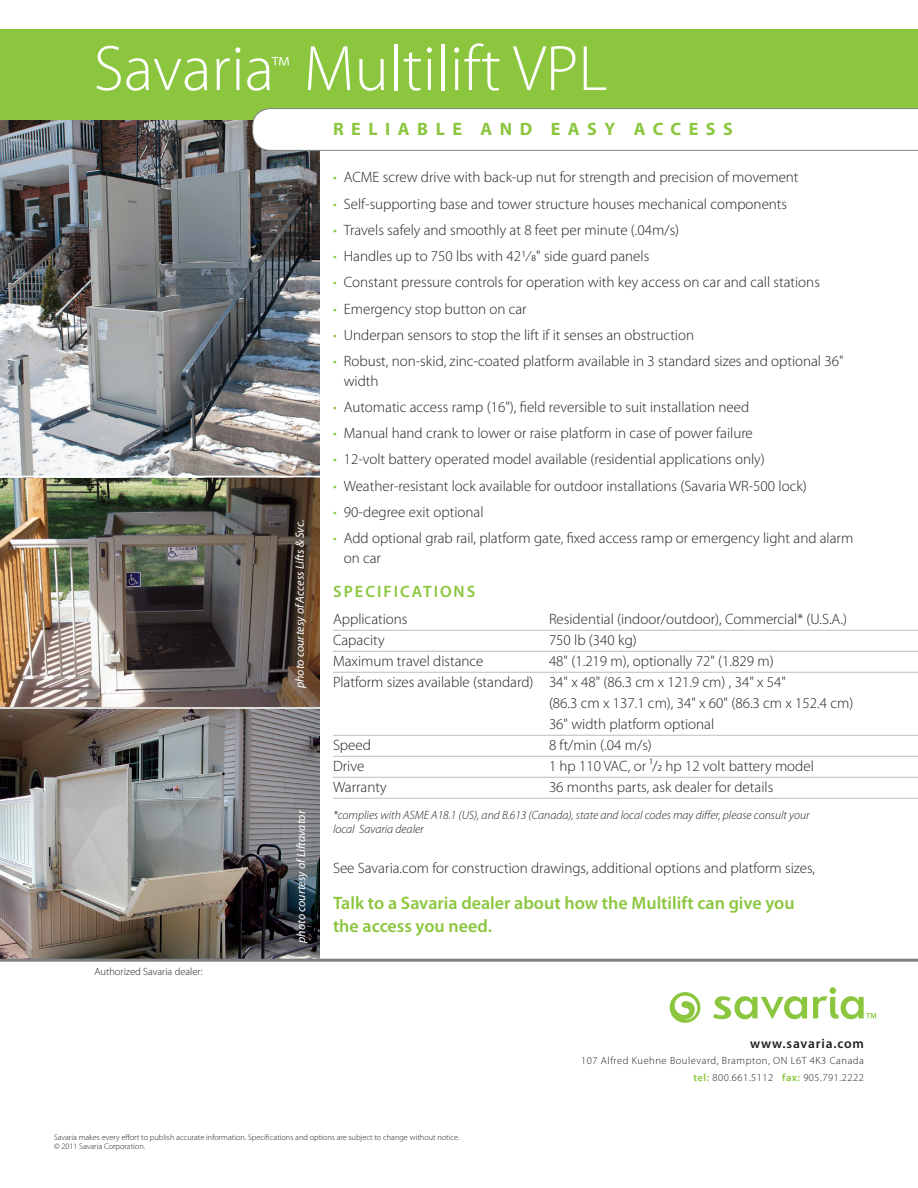
<style>
.page{position:relative;width:918px;height:1188px;background:#fff}
.page>*{position:absolute;margin:0;border:0;box-sizing:border-box;transform-origin:0 0}
.t1{font:300 64.8px "Myriad Pro";color:#fff}
.t2{font:600 18px/22.5px "Myriad Pro";color:#8bc63e}
.t3{font:700 18px "Myriad Pro";letter-spacing:.42em;color:#8bc63e}
.t4{font:600 16.5px "Myriad Pro";letter-spacing:.12em;color:#8bc63e}
.t5{font:300 15px/19.5px "Myriad Pro";color:#231f20}
.t6{font:600 13.5px "Myriad Pro";letter-spacing:.06em;color:#231f20}
.t7{font:italic 300 12px/13.5px "Myriad Pro";color:#231f20}
.t8{font:italic 12px "Myriad Pro";color:#fff}
.t9{font:300 10.5px/16.5px "Myriad Pro";letter-spacing:.05em;color:#231f20;text-align:right}
.t10{font:300 10.5px "Myriad Pro";color:#231f20}
.t11{font:300 8.25px/9px "Myriad Pro";color:#231f20}
.s1{color:#8bc63e}
.s2{font-weight:600;color:#8bc63e}
</style>
<div class="page">
<svg style="left:713px;top:996px;width:94px;height:23px"></svg>
<svg style="left:670px;top:992px;width:30px;height:31px"></svg>
<svg style="left:813px;top:987px;width:63px;height:32px"></svg>
<img style="left:0;top:119px;width:320px;height:840px">
<div style="left:0;top:29px;width:918px;height:90px;background:#8bc63e"></div>
<svg style="left:252px;top:108px;width:666px;height:43px"></svg>
<hr style="left:333px;top:630px;width:585px;height:1px;background:#bbbcbf">
<hr style="left:333px;top:651px;width:585px;height:1px;background:#bbbcbf">
<hr style="left:333px;top:672px;width:585px;height:1px;background:#bbbcbf">
<hr style="left:333px;top:735px;width:585px;height:1px;background:#bbbcbf">
<hr style="left:333px;top:756px;width:585px;height:1px;background:#bbbcbf">
<hr style="left:333px;top:777px;width:585px;height:1px;background:#bbbcbf">
<hr style="left:333px;top:798px;width:585px;height:1px;background:#bbbcbf">
<hr style="left:0;top:476px;width:323px;height:1px;background:#fff">
<hr style="left:0;top:707px;width:321px;height:2px;background:#fff">
<hr style="left:0;top:959px;width:918px;height:3px;background:#7e8083">
<h1 class="t1" style="left:94px;top:33px;width:515px">Savaria<sup>™</sup> Multilift VPL</h1>
<p class="t3" style="left:333px;top:117px;width:401px">RELIABLE AND EASY ACCESS</p>
<p class="t5" style="left:333px;top:168px;width:467px"><span class="s1">•</span> ACME screw drive with back-up nut for strength and precision of movement</p>
<p class="t5" style="left:333px;top:194px;width:456px"><span class="s1">•</span> Self-supporting base and tower structure houses mechanical components</p>
<p class="t5" style="left:333px;top:220px;width:348px"><span class="s1">•</span> Travels safely and smoothly at 8 feet per minute (.04m/s)</p>
<p class="t5" style="left:333px;top:247px;width:318px"><span class="s1">•</span> Handles up to 750 lbs with 421/8" side guard panels</p>
<p class="t5" style="left:333px;top:273px;width:488px"><span class="s1">•</span> Constant pressure controls for operation with key access on car and call stations</p>
<p class="t5" style="left:333px;top:299px;width:195px"><span class="s1">•</span> Emergency stop button on car</p>
<p class="t5" style="left:333px;top:325px;width:363px"><span class="s1">•</span> Underpan sensors to stop the lift if it senses an obstruction</p>
<p class="t5" style="left:344px;top:352px;width:501px;text-indent:-11px"><span class="s1">•</span> Robust, non-skid, zinc-coated platform available in 3 standard sizes and optional 36" width</p>
<p class="t5" style="left:333px;top:397px;width:418px"><span class="s1">•</span> Automatic access ramp (16"), field reversible to suit installation need</p>
<p class="t5" style="left:333px;top:424px;width:421px"><span class="s1">•</span> Manual hand crank to lower or raise platform in case of power failure</p>
<p class="t5" style="left:333px;top:450px;width:433px"><span class="s1">•</span> 12-volt battery operated model available (residential applications only)</p>
<p class="t5" style="left:333px;top:476px;width:475px"><span class="s1">•</span> Weather-resistant lock available for outdoor installations (Savaria WR-500 lock)</p>
<p class="t5" style="left:333px;top:502px;width:152px"><span class="s1">•</span> 90-degree exit optional</p>
<p class="t5" style="left:344px;top:529px;width:511px;text-indent:-11px"><span class="s1">•</span> Add optional grab rail, platform gate, fixed access ramp or emergency light and alarm on car</p>
<p class="t8" style="left:292px;top:688px;width:170px;rotate:-90deg">photo courtesy of Access Lifts &amp; Svc.</p>
<p class="t4" style="left:333px;top:581px;width:142px">Specifications</p>
<p class="t5" style="left:333px;top:610px;width:76px">Applications</p>
<p class="t5" style="left:549px;top:610px;width:300px">Residential (indoor/outdoor), Commercial* (U.S.A.)</p>
<p class="t5" style="left:333px;top:631px;width:53px">Capacity</p>
<p class="t5" style="left:549px;top:631px;width:89px">750 lb (340 kg)</p>
<p class="t5" style="left:333px;top:652px;width:152px">Maximum travel distance</p>
<p class="t5" style="left:549px;top:652px;width:226px">48" (1.219 m), optionally 72" (1.829 m)</p>
<p class="t5" style="left:333px;top:673px;width:455px">Platform sizes available (standard) 34" x 48" (86.3 cm x 121.9 cm) , 34" x 54"</p>
<p class="t5" style="left:549px;top:694px;width:306px">(86.3 cm x 137.1 cm), 34" x 60" (86.3 cm x 152.4 cm)</p>
<p class="t5" style="left:549px;top:715px;width:167px">36" width platform optional</p>
<p class="t5" style="left:333px;top:736px;width:39px">Speed</p>
<p class="t5" style="left:549px;top:736px;width:104px">8 ft/min (.04 m/s)</p>
<p class="t5" style="left:333px;top:757px;width:33px">Drive</p>
<p class="t5" style="left:549px;top:757px;width:266px">1 hp 110 VAC, or ¹/2 hp 12 volt battery model</p>
<p class="t5" style="left:333px;top:778px;width:55px">Warranty</p>
<p class="t5" style="left:549px;top:778px;width:226px">36 months parts, ask dealer for details</p>
<p class="t7" style="left:333px;top:809px;width:478px">*complies with ASME A18.1 (US), and B.613 (Canada), state and local codes may differ, please consult your local Savaria dealer</p>
<p class="t5" style="left:333px;top:858px;width:484px">See Savaria.com for construction drawings, additional options and platform sizes,</p>
<p class="t2" style="left:333px;top:891px;width:463px">Talk to a Savaria dealer about how the Multilift can give you the access you need.</p>
<p class="t8" style="left:294px;top:943px;width:134px;rotate:-90deg">photo courtesy of Liftavator</p>
<p class="t10" style="left:95px;top:966px;width:110px">Authorized Savaria dealer:</p>
<p class="t11" style="left:54px;top:1133px;width:407px">Savaria makes every effort to publish accurate information. Specifications and options are subject to change without notice. © 2011 Savaria Corporation.</p>
<p class="t6" style="left:750px;top:1035px;width:115px">www.savaria.com</p>
<p class="t9" style="left:581px;top:1053px;width:284px">107 Alfred Kuehne Boulevard, Brampton, ON L6T 4K3 Canada <span class="s2">tel:</span> 800.661.5112 <span class="s2">fax:</span> 905.791.2222</p>
</div>
